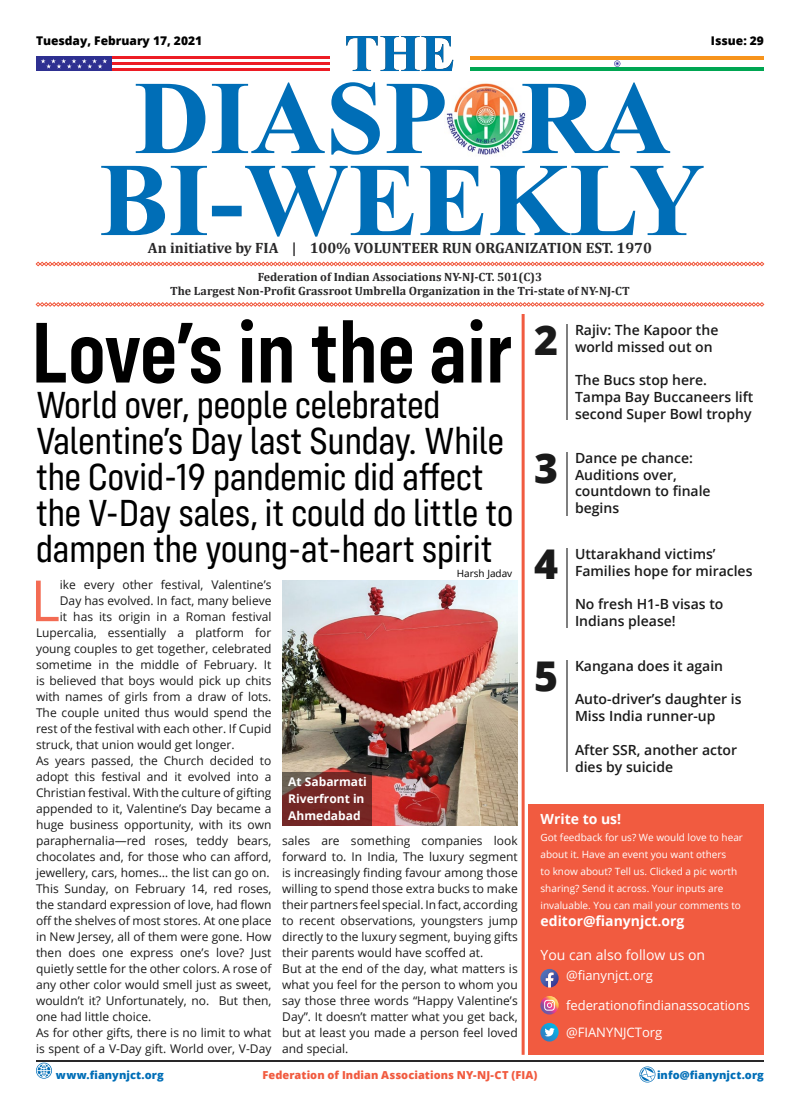
<style>
.page{position:relative;width:800px;height:1120px;background:#fff}
.page>*{position:absolute;margin:0;border:0;box-sizing:border-box;transform-origin:0 0}
.t1{font:600 89px "Config Condensed";color:#000}
.t2{font:56.8px "Open Sans";color:#f36b53}
.t3{font:800 41px "Open Sans";color:#1a1a1a}
.t4{font:39px/36px "Config Condensed";color:#000}
.t5{font:700 15px "Cambria";color:#292829}
.t6{font:600 14px/16.8px "Open Sans";color:#1a1a1a}
.t7{font:700 14px "Open Sans";color:#fff}
.t8{font:14px "Open Sans";color:#fff}
.t9{font:13px/27px "Open Sans";color:#fff}
.t10{font:12px/16px "Open Sans";color:#1a1a1a}
.t11{font:700 12px/14.4px "Cambria";color:#292829;text-align:center}
.t12{font:700 12px/17px "Open Sans";color:#fff}
.t13{font:800 12px "Open Sans";color:#000}
.t14{font:800 11px "Open Sans";letter-spacing:.005em;color:#f15b40}
.t15{font:800 11px "Open Sans";letter-spacing:.005em;color:#006eb7}
.t16{font:10px/17px "Open Sans";color:#fff}
.t17{font:10px "Open Sans";color:#000}
</style>
<div class="page">
<div style="left:529px;top:804px;width:235px;height:251px;background:#f15b40"></div>
<svg style="left:36px;top:262px;width:728px;height:4px;background:#f69c8c"></svg>
<svg style="left:36px;top:302px;width:728px;height:5px"></svg>
<div style="left:36px;top:56px;width:76px;height:15px;background:#2e3091"></div>
<hr style="left:112px;top:56px;width:217px;height:3px;background:#ed1c24">
<hr style="left:112px;top:62px;width:217px;height:3px;background:#ed1c24">
<hr style="left:112px;top:68px;width:217px;height:3px;background:#ed1c24">
<svg style="left:41px;top:59px;width:66px;height:10px"></svg>
<hr style="left:36px;top:1060px;width:728px;height:2px;background:#292829">
<hr style="left:471px;top:56px;width:293px;height:4px;background:#f7941c">
<hr style="left:470px;top:67px;width:294px;height:4px;background:#00a652">
<svg style="left:614px;top:60px;width:7px;height:7px"></svg>
<svg style="left:101px;top:166px;width:603px;height:71px"></svg>
<svg style="left:136px;top:82px;width:534px;height:73px"></svg>
<svg style="left:346px;top:36px;width:107px;height:35px"></svg>
<svg style="left:639px;top:1066px;width:17px;height:17px"></svg>
<svg style="left:36px;top:1063px;width:16px;height:16px"></svg>
<hr style="left:522px;top:314px;width:3px;height:741px;background:#f15b40">
<hr style="left:566px;top:324px;width:2px;height:96px;background:#000">
<hr style="left:566px;top:548px;width:2px;height:80px;background:#000">
<hr style="left:566px;top:452px;width:2px;height:64px;background:#000">
<hr style="left:566px;top:660px;width:2px;height:112px;background:#000">
<img style="left:282px;top:580px;width:235px;height:246px">
<svg style="left:282px;top:772px;width:90px;height:54px;background:#722d29"></svg>
<svg style="left:540px;top:996px;width:19px;height:19px"></svg>
<svg style="left:540px;top:1023px;width:19px;height:19px"></svg>
<svg style="left:545px;top:1028px;width:10px;height:9px"></svg>
<svg style="left:544px;top:1000px;width:11px;height:11px"></svg>
<svg style="left:540px;top:969px;width:19px;height:19px"></svg>
<p class="t13" style="left:36px;top:32px;width:168px">Tuesday, February 17, 2021</p>
<p class="t13" style="left:711px;top:32px;width:55px">Issue: 29</p>
<p class="t5" style="left:148px;top:237px;width:506px">An initiative by FIA | 100% VOLUNTEER RUN ORGANIZATION EST. 1970</p>
<p class="t11" style="left:170px;top:269px;width:461px">Federation of Indian Associations NY-NJ-CT. 501(C)3<br>The Largest Non-Profit Grassroot Umbrella Organization in the Tri-state of NY-NJ-CT</p>
<h1 class="t1" style="left:31px;top:302px;width:483px">Love’s in the air</h1>
<h3 class="t4" style="left:36px;top:387px;width:479px">World over, people celebrated Valentine’s Day last Sunday. While the Covid-19 pandemic did affect the V-Day sales, it could do little to dampen the young-at-heart spirit</h3>
<p class="t17" style="left:457px;top:566px;width:57px">Harsh Jadav</p>
<h2 class="t2" style="left:30px;top:562px;width:31px">L</h2>
<p class="t10" style="left:60px;top:577px;width:213px">ike every other festival, Valentine’s</p>
<p class="t10" style="left:60px;top:593px;width:213px">Day has evolved. In fact, many believe</p>
<p class="t10" style="left:60px;top:609px;width:213px">it has its origin in a Roman festival</p>
<p class="t10" style="left:36px;top:625px;width:237px">Lupercalia, essentially a platform for</p>
<p class="t10" style="left:36px;top:641px;width:237px">young couples to get together, celebrated</p>
<p class="t10" style="left:36px;top:656px;width:237px">sometime in the middle of February. It</p>
<p class="t10" style="left:36px;top:672px;width:237px">is believed that boys would pick up chits</p>
<p class="t10" style="left:36px;top:688px;width:237px">with names of girls from a draw of lots.</p>
<p class="t10" style="left:36px;top:704px;width:237px">The couple united thus would spend the</p>
<p class="t10" style="left:36px;top:720px;width:237px">rest of the festival with each other. If Cupid</p>
<p class="t10" style="left:36px;top:736px;width:200px">struck, that union would get longer.</p>
<p class="t10" style="left:36px;top:752px;width:237px">As years passed, the Church decided to</p>
<p class="t10" style="left:36px;top:768px;width:237px">adopt this festival and it evolved into a</p>
<p class="t10" style="left:36px;top:784px;width:237px">Christian festival. With the culture of gifting</p>
<p class="t10" style="left:36px;top:800px;width:237px">appended to it, Valentine’s Day became a</p>
<p class="t10" style="left:36px;top:816px;width:237px">huge business opportunity, with its own</p>
<p class="t10" style="left:36px;top:832px;width:237px">paraphernalia—red roses, teddy bears,</p>
<p class="t10" style="left:36px;top:848px;width:237px">chocolates and, for those who can afford,</p>
<p class="t10" style="left:36px;top:864px;width:235px">jewellery, cars, homes… the list can go on.</p>
<p class="t10" style="left:36px;top:880px;width:237px">This Sunday, on February 14, red roses,</p>
<p class="t10" style="left:36px;top:896px;width:237px">the standard expression of love, had flown</p>
<p class="t10" style="left:36px;top:912px;width:237px">off the shelves of most stores. At one place</p>
<p class="t10" style="left:36px;top:928px;width:237px">in New Jersey, all of them were gone. How</p>
<p class="t10" style="left:36px;top:944px;width:237px">then does one express one’s love? Just</p>
<p class="t10" style="left:36px;top:960px;width:237px">quietly settle for the other colors. A rose of</p>
<p class="t10" style="left:36px;top:976px;width:237px">any other color would smell just as sweet,</p>
<p class="t10" style="left:36px;top:992px;width:237px">wouldn’t it? Unfortunately, no. But then,</p>
<p class="t10" style="left:36px;top:1008px;width:117px">one had little choice.</p>
<p class="t10" style="left:36px;top:1024px;width:237px">As for other gifts, there is no limit to what</p>
<p class="t10" style="left:36px;top:1040px;width:237px">is spent of a V-Day gift. World over, V-Day</p>
<p class="t12" style="left:288px;top:772px;width:80px">At Sabarmati<br>Riverfront in<br>Ahmedabad</p>
<p class="t10" style="left:282px;top:833px;width:237px">sales are something companies look forward to. In India, The luxury segment is increasingly finding favour among those willing to spend those extra bucks to make their partners feel special. In fact, according to recent observations, youngsters jump directly to the luxury segment, buying gifts their parents would have scoffed at.<br>But at the end of the day, what matters is what you feel for the person to whom you say those three words “Happy Valentine’s Day”. It doesn’t matter what you get back, but at least you made a person feel loved and special.</p>
<h3 class="t3" style="left:534px;top:309px;width:26px">2</h3>
<p class="t6" style="left:575px;top:321px;width:145px">Rajiv: The Kapoor the world missed out on</p>
<p class="t6" style="left:575px;top:371px;width:180px">The Bucs stop here.<br>Tampa Bay Buccaneers lift second Super Bowl trophy</p>
<h3 class="t3" style="left:534px;top:437px;width:26px">3</h3>
<p class="t6" style="left:575px;top:449px;width:137px">Dance pe chance:<br>Auditions over, countdown to finale begins</p>
<h3 class="t3" style="left:534px;top:533px;width:26px">4</h3>
<p class="t6" style="left:575px;top:545px;width:179px">Uttarakhand victims’<br>Families hope for miracles</p>
<p class="t6" style="left:575px;top:595px;width:150px">No fresh H1-B visas to<br>Indians please!</p>
<h3 class="t3" style="left:534px;top:645px;width:26px">5</h3>
<p class="t6" style="left:575px;top:657px;width:150px">Kangana does it again</p>
<p class="t6" style="left:575px;top:691px;width:168px">Auto-driver’s daughter is<br>Miss India runner-up</p>
<p class="t6" style="left:575px;top:741px;width:164px">After SSR, another actor dies by suicide</p>
<p class="t7" style="left:541px;top:809px;width:82px">Write to us!</p>
<p class="t16" style="left:541px;top:829px;width:204px">Got feedback for us? We would love to hear about it. Have an event you want others<br>to know about? Tell us. Clicked a pic worth sharing? Send it across. Your inputs are invaluable. You can mail your comments to</p>
<p class="t7" style="left:541px;top:911px;width:146px">editor@fianynjct.org</p>
<p class="t8" style="left:541px;top:945px;width:166px">You can also follow us on</p>
<p class="t9" style="left:566px;top:961px;width:88px">@fianynjct.org</p>
<p class="t9" style="left:566px;top:991px;width:186px">federationofindianassocations @FIANYNJCTorg</p>
<p class="t15" style="left:56px;top:1067px;width:109px">www.fianynjct.org</p>
<p class="t14" style="left:263px;top:1067px;width:276px">Federation of Indian Associations NY-NJ-CT (FIA)</p>
<p class="t15" style="left:657px;top:1067px;width:108px">info@fianynjct.org</p>
</div>
